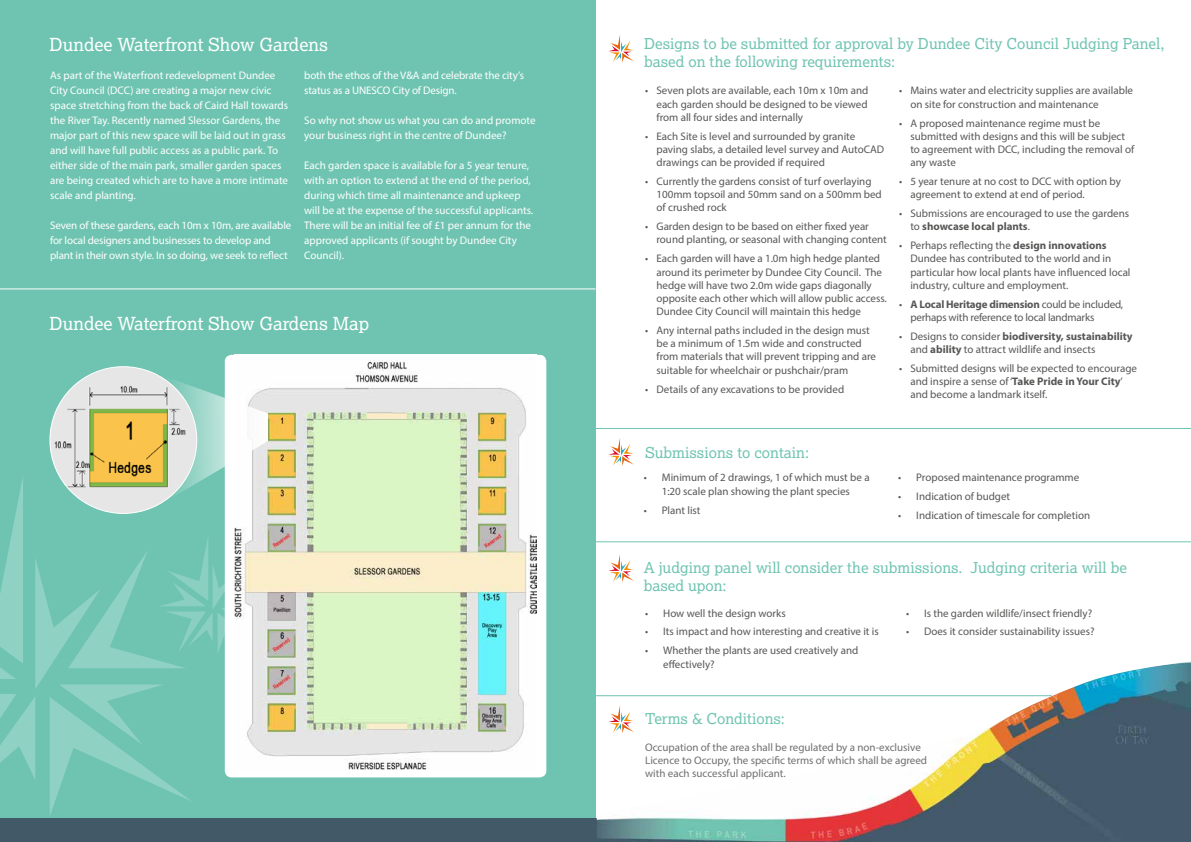
<style>
.page{position:relative;width:1191px;height:842px;background:#fff}
.page>*{position:absolute;margin:0;border:0;box-sizing:border-box;transform-origin:0 0}
.t1{font:18px "Lexia";color:#fff}
.t2{font:15px/18px "Lexia";color:#6fc4b1}
.t3{font:11px/13.2px "Myriad Pro";color:#575756}
.t4{font:11px/15px "Myriad Pro";color:#fff}
.t5{font:11px/13.2px "Myriad Pro";color:#706f6f}
.s1{font-weight:700}
</style>
<div class="page">
<div style="left:0;top:0;width:595px;height:842px;background:#6fc4b1"></div>
<div style="left:0;top:819px;width:1191px;height:23px;background:#425967"></div>
<img style="left:597px;top:661px;width:594px;height:181px">
<div style="left:225px;top:355px;width:321px;height:422px;background:#fff;border-radius:7px"></div>
<img style="left:268px;top:360px;width:269px;height:410px">
<hr style="left:0;top:288px;width:595px;height:1px;background:#fff">
<svg style="left:608px;top:35px;width:26px;height:28px"></svg>
<svg style="left:608px;top:438px;width:26px;height:28px"></svg>
<svg style="left:608px;top:555px;width:26px;height:27px"></svg>
<hr style="left:595px;top:428px;width:596px;height:1px;background:#6fc4b1">
<hr style="left:595px;top:541px;width:596px;height:1px;background:#6fc4b1">
<hr style="left:595px;top:695px;width:456px;height:1px;background:#6fc4b1">
<svg style="left:608px;top:705px;width:26px;height:28px"></svg>
<svg style="left:0;top:367px;width:268px;height:448px"></svg>
<div style="left:50px;top:367px;width:147px;height:146px;background:#e6e6e6;border-radius:50%"></div>
<img style="left:50px;top:377px;width:141px;height:122px">
<h1 class="t1" style="left:50px;top:33px;width:280px">Dundee Waterfront Show Gardens</h1>
<h2 class="t2" style="left:644px;top:34px;width:522px">Designs to be submitted for approval by Dundee City Council Judging Panel, based on the following requirements:</h2>
<p class="t4" style="left:50px;top:68px;width:239px">As part of the Waterfront redevelopment Dundee City Council (DCC) are creating a major new civic space stretching from the back of Caird Hall towards the River Tay. Recently named Slessor Gardens, the major part of this new space will be laid out in grass and will have full public access as a public park. To either side of the main park, smaller garden spaces are being created which are to have a more intimate scale and planting.</p>
<p class="t4" style="left:50px;top:218px;width:243px">Seven of these gardens, each 10m x 10m, are available for local designers and businesses to develop and plant in their own style. In so doing, we seek to reflect</p>
<p class="t4" style="left:304px;top:68px;width:221px">both the ethos of the V&amp;A and celebrate the city’s status as a UNESCO City of Design.</p>
<p class="t4" style="left:304px;top:113px;width:233px">So why not show us what you can do and promote your business right in the centre of Dundee?</p>
<p class="t4" style="left:304px;top:158px;width:230px">Each garden space is available for a 5 year tenure, with an option to extend at the end of the period, during which time all maintenance and upkeep will be at the expense of the successful applicants.<br>There will be an initial fee of £1 per annum for the approved applicants (if sought by Dundee City Council).</p>
<p class="t3" style="left:910px;top:84px;width:224px;text-indent:-11px">• Mains water and electricity supplies are available on site for construction and maintenance</p>
<p class="t3" style="left:910px;top:116px;width:225px;text-indent:-11px">• A proposed maintenance regime must be submitted with designs and this will be subject to agreement with DCC, including the removal of any waste</p>
<p class="t3" style="left:910px;top:175px;width:212px;text-indent:-11px">• 5 year tenure at no cost to DCC with option by agreement to extend at end of period.</p>
<p class="t3" style="left:910px;top:207px;width:220px;text-indent:-11px">• Submissions are encouraged to use the gardens to <span class="s1">showcase local plants</span>.</p>
<p class="t3" style="left:910px;top:239px;width:222px;text-indent:-11px">• Perhaps reflecting the <span class="s1">design innovations </span>Dundee has contributed to the world and in particular how local plants have influenced local industry, culture and employment.</p>
<p class="t3" style="left:910px;top:297px;width:214px;text-indent:-11px">• <span class="s1">A Local Heritage dimension</span> could be included, perhaps with reference to local landmarks</p>
<p class="t3" style="left:910px;top:329px;width:224px;text-indent:-11px">• Designs to consider <span class="s1">biodiversity, sustainability </span>and <span class="s1">ability</span> to attract wildlife and insects</p>
<p class="t3" style="left:910px;top:361px;width:228px;text-indent:-11px">• Submitted designs will be expected to encourage and inspire a sense of ‘<span class="s1">Take Pride in Your City</span>’ and become a landmark itself.</p>
<p class="t3" style="left:656px;top:84px;width:213px;text-align:justify;text-indent:-11px">• Seven plots are available, each 10m x 10m and each garden should be designed to be viewed from all four sides and internally</p>
<p class="t3" style="left:656px;top:129px;width:229px;text-indent:-11px">• Each Site is level and surrounded by granite paving slabs, a detailed level survey and AutoCAD drawings can be provided if required</p>
<p class="t3" style="left:656px;top:175px;width:227px;text-indent:-11px">• Currently the gardens consist of turf overlaying<br>100mm topsoil and 50mm sand on a 500mm bed of crushed rock</p>
<p class="t3" style="left:656px;top:220px;width:232px;text-indent:-11px">• Garden design to be based on either fixed year round planting, or seasonal with changing content</p>
<p class="t3" style="left:656px;top:252px;width:232px;text-indent:-11px">• Each garden will have a 1.0m high hedge planted around its perimeter by Dundee City Council. The hedge will have two 2.0m wide gaps diagonally opposite each other which will allow public access.<br>Dundee City Council will maintain this hedge</p>
<p class="t3" style="left:656px;top:324px;width:221px;text-indent:-11px">• Any internal paths included in the design must be a minimum of 1.5m wide and constructed from materials that will prevent tripping and are suitable for wheelchair or pushchair/pram</p>
<p class="t3" style="left:645px;top:382px;width:201px">• Details of any excavations to be provided</p>
<h1 class="t1" style="left:50px;top:312px;width:321px">Dundee Waterfront Show Gardens Map</h1>
<h2 class="t2" style="left:645px;top:443px;width:165px">Submissions to contain:</h2>
<p class="t3" style="left:643px;top:471px;width:227px;text-align:center">• Minimum of 2 drawings, 1 of which must be a<br>1:20 scale plan showing the plant species</p>
<p class="t3" style="left:643px;top:503px;width:58px">• Plant list</p>
<p class="t3" style="left:898px;top:471px;width:182px">• Proposed maintenance programme</p>
<p class="t3" style="left:898px;top:490px;width:113px">• Indication of budget</p>
<p class="t3" style="left:898px;top:509px;width:193px">• Indication of timescale for completion</p>
<h2 class="t2" style="left:643px;top:558px;width:485px">A judging panel will consider the submissions. Judging criteria will be based upon:</h2>
<p class="t3" style="left:645px;top:606px;width:142px">• How well the design works</p>
<p class="t3" style="left:645px;top:625px;width:235px">• Its impact and how interesting and creative it is</p>
<p class="t3" style="left:663px;top:644px;width:197px;text-indent:-18px">• Whether the plants are used creatively and effectively?</p>
<p class="t3" style="left:906px;top:606px;width:188px">• Is the garden wildlife/insect friendly?</p>
<p class="t3" style="left:906px;top:625px;width:190px">• Does it consider sustainability issues?</p>
<h2 class="t2" style="left:645px;top:710px;width:141px">Terms &amp; Conditions:</h2>
<p class="t5" style="left:645px;top:740px;width:283px">Occupation of the area shall be regulated by a non-exclusive<br>Licence to Occupy, the specific terms of which shall be agreed with each successful applicant.</p>
</div>
